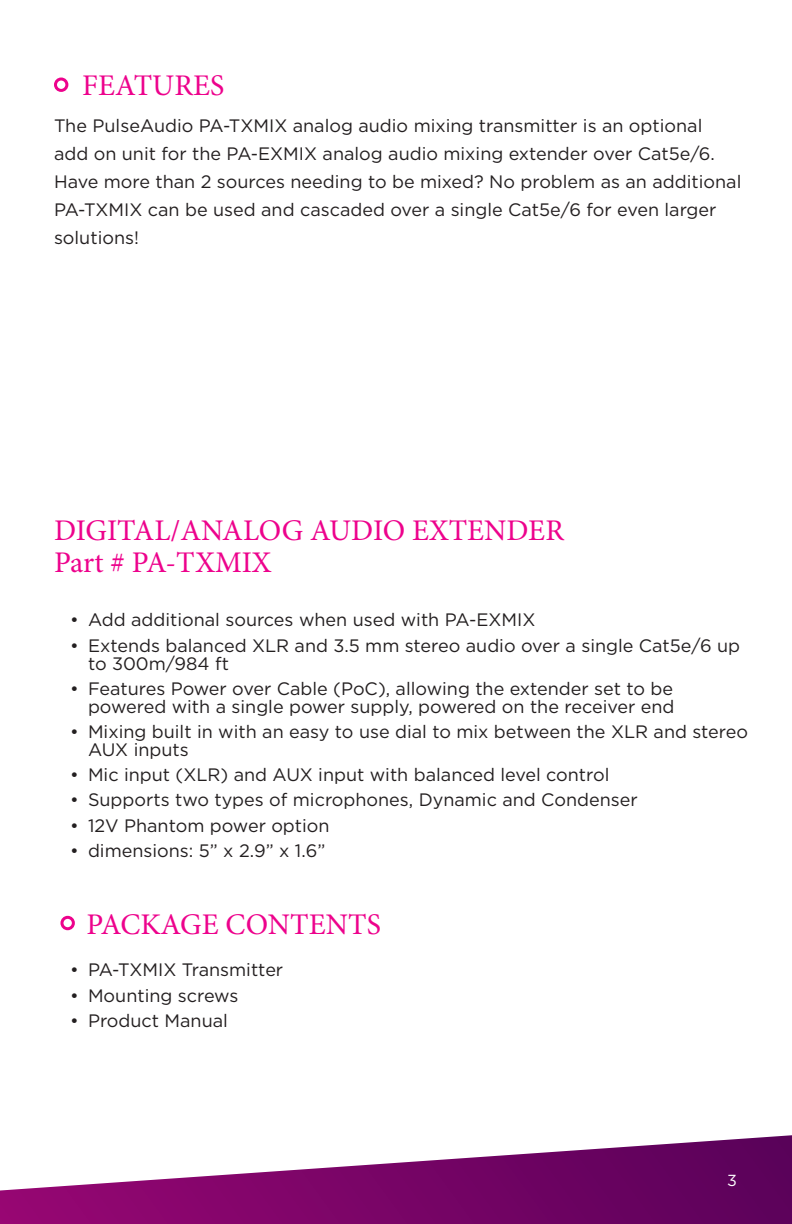
<style>
.page{position:relative;width:792px;height:1224px;background:#fff}
.page>*{position:absolute;margin:0;border:0;box-sizing:border-box;transform-origin:0 0}
.Pulse_FeaturesTab{font:30px "Minion Pro";color:#ed028c}
.Pulse_ManualBasicPar{font:18px/28px "Gotham";color:#231f20}
.t1{font:16px "Gotham";color:#fff}
</style>
<div class="page">
<svg style="left:0;top:1135px;width:792px;height:89px"></svg>
<div style="left:54px;top:78px;width:14px;height:14px;border:3px solid #ed028c;border-radius:50%"></div>
<div style="left:60px;top:916px;width:15px;height:14px;border:3px solid #ed028c;border-radius:50%"></div>
<p class="Pulse_FeaturesTab" style="left:82px;top:65px;width:144px">FEATURES</p>
<p class="Pulse_ManualBasicPar" style="left:54px;top:112px;width:689px">The PulseAudio PA-TXMIX analog audio mixing transmitter is an optional<br>add on unit for the PA-EXMIX analog audio mixing extender over Cat5e/6.<br>Have more than 2 sources needing to be mixed? No problem as an additional PA-TXMIX can be used and cascaded over a single Cat5e/6 for even larger solutions!</p>
<p class="Pulse_FeaturesTab" style="left:54px;top:510px;width:511px">DIGITAL/ANALOG AUDIO EXTENDER</p>
<p class="Pulse_FeaturesTab" style="left:54px;top:542px;width:219px">Part # PA-TXMIX</p>
<p class="Pulse_ManualBasicPar" style="left:70px;top:606px;width:467px">• Add additional sources when used with PA-EXMIX</p>
<p class="Pulse_ManualBasicPar" style="left:88px;top:636px;width:654px;line-height:18px;text-indent:-18px">• Extends balanced XLR and 3.5 mm stereo audio over a single Cat5e/6 up to 300m/984 ft</p>
<p class="Pulse_ManualBasicPar" style="left:70px;top:679px;width:606px;line-height:18px;text-align:right">• Features Power over Cable (PoC), allowing the extender set to be powered with a single power supply, powered on the receiver end</p>
<p class="Pulse_ManualBasicPar" style="left:88px;top:722px;width:662px;line-height:18px;text-indent:-18px">• Mixing built in with an easy to use dial to mix between the XLR and stereo<br>AUX inputs</p>
<p class="Pulse_ManualBasicPar" style="left:70px;top:760px;width:541px">• Mic input (XLR) and AUX input with balanced level control</p>
<p class="Pulse_ManualBasicPar" style="left:70px;top:786px;width:569px">• Supports two types of microphones, Dynamic and Condenser</p>
<p class="Pulse_ManualBasicPar" style="left:70px;top:811px;width:261px">• 12V Phantom power option</p>
<p class="Pulse_ManualBasicPar" style="left:70px;top:836px;width:257px">• dimensions: 5” x 2.9” x 1.6”</p>
<p class="Pulse_FeaturesTab" style="left:86px;top:905px;width:296px">PACKAGE CONTENTS</p>
<p class="Pulse_ManualBasicPar" style="left:70px;top:956px;width:215px">• PA-TXMIX Transmitter</p>
<p class="Pulse_ManualBasicPar" style="left:70px;top:981px;width:170px">• Mounting screws</p>
<p class="Pulse_ManualBasicPar" style="left:70px;top:1006px;width:159px">• Product Manual</p>
<p class="t1" style="left:727px;top:1170px;width:11px">3</p>
</div>
